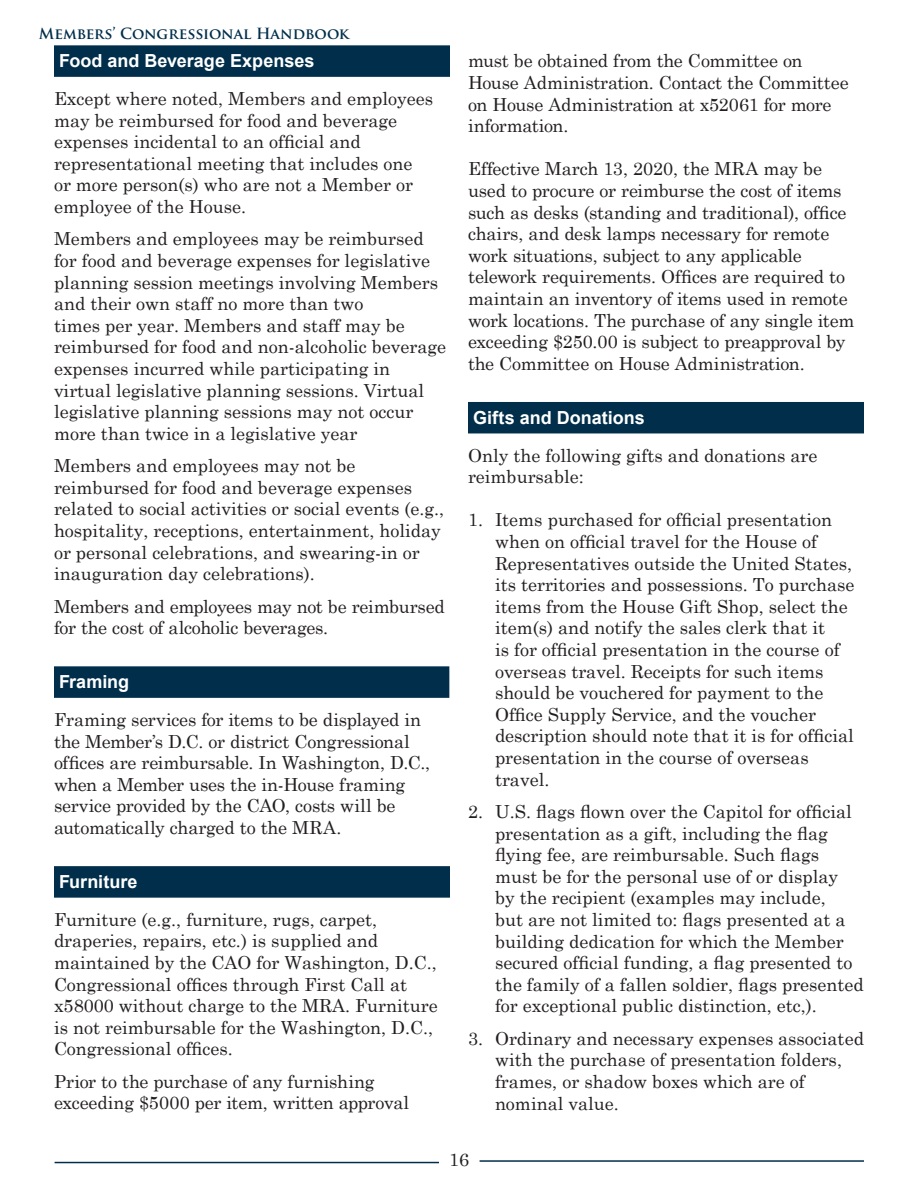
<style>
.page{position:relative;width:918px;height:1188px;background:#fff}
.page>*{position:absolute;margin:0;border:0;box-sizing:border-box;transform-origin:0 0}
.BODY_TEXT{font:18px/21.6px "Century Schoolbook";color:#231f20}
.BODY_TEXT-2{font:18px/21.6px "Century Schoolbook";letter-spacing:-.02em;color:#231f20}
._2_0_Subhead_Banner{font:700 18px "Arial";color:#fff}
.t1{font:700 15px "Trajan Pro";color:#002e4b}
</style>
<div class="page">
<hr style="left:55px;top:1162px;width:384px;height:1px;background:#002e4b">
<hr style="left:480px;top:1160px;width:384px;height:2px;background:#002e4b">
<div style="left:54px;top:45px;width:396px;height:32px;background:#002e4b"></div>
<div style="left:54px;top:666px;width:395px;height:32px;background:#002e4b"></div>
<div style="left:54px;top:866px;width:396px;height:32px;background:#002e4b"></div>
<div style="left:468px;top:402px;width:396px;height:31px;background:#002e4b"></div>
<p class="t1" style="left:39px;top:25px;width:312px">Members’ Congressional Handbook</p>
<p class="_2_0_Subhead_Banner" style="left:59px;top:49px;width:257px">Food and Beverage Expenses</p>
<p class="BODY_TEXT" style="left:54px;top:87px;width:381px">Except where noted, Members and employees may be reimbursed for food and beverage expenses incidental to an official and representational meeting that includes one or more person(s) who are not a Member or employee of the House.</p>
<p class="BODY_TEXT" style="left:54px;top:228px;width:394px">Members and employees may be reimbursed for food and beverage expenses for legislative planning session meetings involving Members and their own staff no more than two<br>times per year. Members and staff may be reimbursed for food and non-alcoholic beverage expenses incurred while participating in virtual legislative planning sessions. Virtual legislative planning sessions may not occur more than twice in a legislative year</p>
<p class="BODY_TEXT" style="left:54px;top:454px;width:392px">Members and employees may not be reimbursed for food and beverage expenses related to social activities or social events (e.g., hospitality, receptions, entertainment, holiday or personal celebrations, and swearing-in or inauguration day celebrations).</p>
<p class="BODY_TEXT-2" style="left:54px;top:595px;width:392px">Members and employees may not be reimbursed for the cost of alcoholic beverages.</p>
<p class="_2_0_Subhead_Banner" style="left:59px;top:670px;width:72px">Framing</p>
<p class="BODY_TEXT" style="left:54px;top:708px;width:378px">Framing services for items to be displayed in the Member’s D.C. or district Congressional offices are reimbursable. In Washington, D.C., when a Member uses the in-House framing service provided by the CAO, costs will be automatically charged to the MRA.</p>
<p class="_2_0_Subhead_Banner" style="left:59px;top:870px;width:80px">Furniture</p>
<p class="BODY_TEXT" style="left:54px;top:908px;width:385px">Furniture (e.g., furniture, rugs, carpet, draperies, repairs, etc.) is supplied and maintained by the CAO for Washington, D.C., Congressional offices through First Call at x58000 without charge to the MRA. Furniture is not reimbursable for the Washington, D.C., Congressional offices.</p>
<p class="BODY_TEXT" style="left:54px;top:1070px;width:357px">Prior to the purchase of any furnishing exceeding $5000 per item, written approval</p>
<p class="BODY_TEXT" style="left:468px;top:50px;width:382px">must be obtained from the Committee on House Administration. Contact the Committee on House Administration at x52061 for more information.</p>
<p class="BODY_TEXT" style="left:468px;top:158px;width:388px">Effective March 13, 2020, the MRA may be used to procure or reimburse the cost of items such as desks (standing and traditional), office chairs, and desk lamps necessary for remote work situations, subject to any applicable telework requirements. Offices are required to maintain an inventory of items used in remote work locations. The purchase of any single item exceeding $250.00 is subject to preapproval by the Committee on House Administration.</p>
<p class="_2_0_Subhead_Banner" style="left:473px;top:405px;width:173px">Gifts and Donations</p>
<p class="BODY_TEXT" style="left:468px;top:444px;width:351px">Only the following gifts and donations are reimbursable:</p>
<p class="BODY_TEXT" style="left:495px;top:509px;width:361px;text-indent:-27px">1. Items purchased for official presentation when on official travel for the House of Representatives outside the United States, its territories and possessions. To purchase items from the House Gift Shop, select the item(s) and notify the sales clerk that it<br>is for official presentation in the course of overseas travel. Receipts for such items should be vouchered for payment to the Office Supply Service, and the voucher description should note that it is for official presentation in the course of overseas travel.</p>
<p class="BODY_TEXT" style="left:495px;top:800px;width:370px;text-indent:-27px">2. U.S. flags flown over the Capitol for official presentation as a gift, including the flag flying fee, are reimbursable. Such flags must be for the personal use of or display<br>by the recipient (examples may include,<br>but are not limited to: flags presented at a building dedication for which the Member secured official funding, a flag presented to the family of a fallen soldier, flags presented for exceptional public distinction, etc,).</p>
<p class="BODY_TEXT" style="left:495px;top:1027px;width:370px;text-indent:-27px">3. Ordinary and necessary expenses associated with the purchase of presentation folders, frames, or shadow boxes which are of nominal value.</p>
<p class="BODY_TEXT" style="left:449px;top:1148px;width:22px">16</p>
</div>
